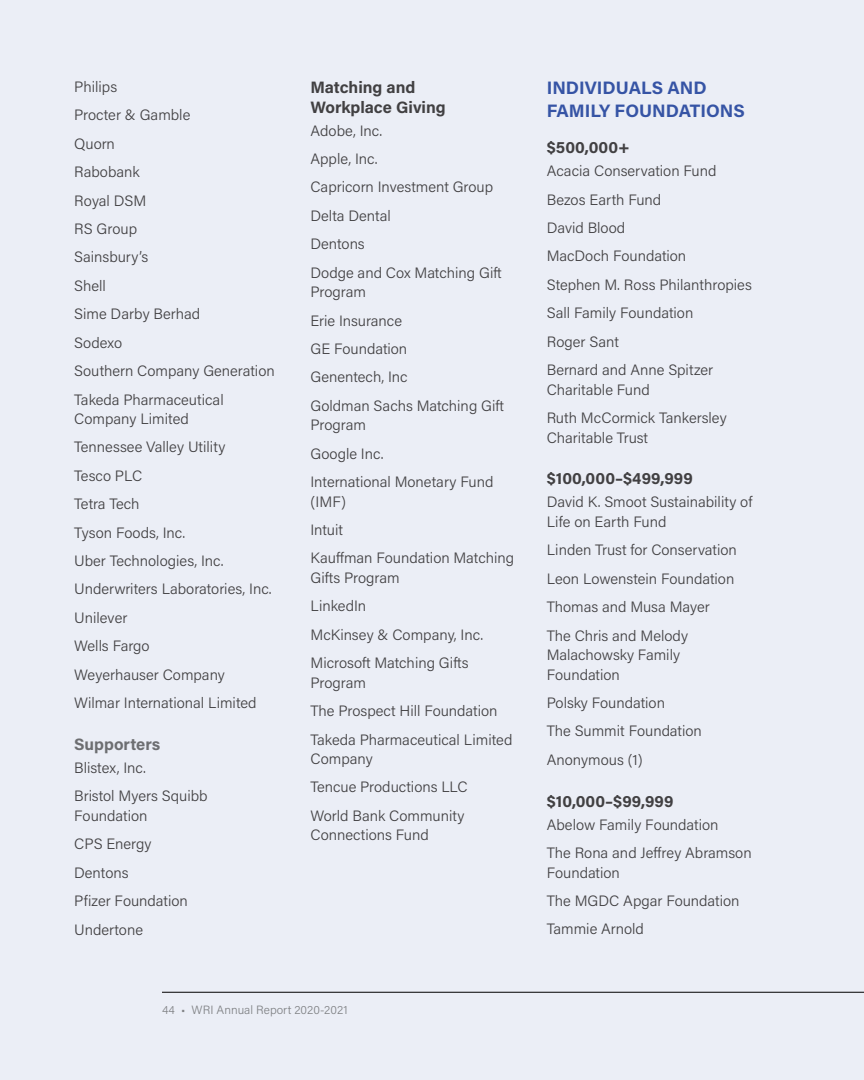
<style>
.page{position:relative;width:864px;height:1080px;background:#ebeef6}
.page>*{position:absolute;margin:0;border:0;box-sizing:border-box;transform-origin:0 0}
.t1{font:700 18px/22.5px "Acumin Pro";color:#3654a5}
.t2{font:700 16.5px/19.5px "Acumin Pro";color:#414042}
.t3{font:700 16.5px "Acumin Pro";color:#6d6e71}
.t4{font:300 15px/28.3px "Acumin Pro";color:#414042}
.t5{font:300 12px "Acumin Pro";color:#808285}
</style>
<div class="page">
<hr style="left:162px;top:992px;width:702px;height:1px;background:#000">
<hr style="left:863px;top:0;width:1px;height:324px;background:#adcfb7">
<p class="t4" style="left:74px;top:72px;width:202px">Philips<br>Procter &amp; Gamble<br>Quorn<br>Rabobank<br>Royal DSM<br>RS Group<br>Sainsbury’s<br>Shell<br>Sime Darby Berhad<br>Sodexo<br>Southern Company Generation<br>Takeda Pharmaceutical</p>
<p class="t4" style="left:74px;top:404px;width:199px">Company Limited<br>Tennessee Valley Utility<br>Tesco PLC<br>Tetra Tech<br>Tyson Foods, Inc.<br>Uber Technologies, Inc.<br>Underwriters Laboratories, Inc.<br>Unilever<br>Wells Fargo<br>Weyerhauser Company<br>Wilmar International Limited</p>
<p class="t3" style="left:74px;top:733px;width:88px">Supporters</p>
<p class="t4" style="left:74px;top:753px;width:135px">Blistex, Inc.<br>Bristol Myers Squibb</p>
<p class="t4" style="left:74px;top:801px;width:115px">Foundation<br>CPS Energy<br>Dentons<br>Pfizer Foundation<br>Undertone</p>
<p class="t2" style="left:310px;top:77px;width:137px">Matching and<br>Workplace Giving</p>
<p class="t4" style="left:310px;top:116px;width:193px">Adobe, Inc.<br>Apple, Inc.<br>Capricorn Investment Group<br>Delta Dental<br>Dentons<br>Dodge and Cox Matching Gift</p>
<p class="t4" style="left:310px;top:277px;width:195px">Program<br>Erie Insurance<br>GE Foundation<br>Genentech, Inc<br>Goldman Sachs Matching Gift</p>
<p class="t4" style="left:310px;top:410px;width:184px">Program<br>Google Inc.<br>International Monetary Fund</p>
<p class="t4" style="left:310px;top:487px;width:205px">(IMF)<br>Intuit<br>Kauffman Foundation Matching</p>
<p class="t4" style="left:310px;top:563px;width:174px">Gifts Program<br>LinkedIn<br>McKinsey &amp; Company, Inc.<br>Microsoft Matching Gifts</p>
<p class="t4" style="left:310px;top:668px;width:203px">Program<br>The Prospect Hill Foundation<br>Takeda Pharmaceutical Limited</p>
<p class="t4" style="left:310px;top:744px;width:159px">Company<br>Tencue Productions LLC<br>World Bank Community</p>
<p class="t4" style="left:310px;top:820px;width:120px">Connections Fund</p>
<p class="t5" style="left:162px;top:1001px;width:187px">44 • WRI Annual Report 2020-2021</p>
<p class="t1" style="left:547px;top:76px;width:200px">INDIVIDUALS AND<br>FAMILY FOUNDATIONS</p>
<p class="t2" style="left:547px;top:137px;width:85px">$500,000+</p>
<p class="t4" style="left:547px;top:156px;width:207px">Acacia Conservation Fund<br>Bezos Earth Fund<br>David Blood<br>MacDoch Foundation<br>Stephen M. Ross Philanthropies<br>Sall Family Foundation<br>Roger Sant<br>Bernard and Anne Spitzer</p>
<p class="t4" style="left:547px;top:375px;width:182px">Charitable Fund<br>Ruth McCormick Tankersley</p>
<p class="t4" style="left:547px;top:423px;width:103px">Charitable Trust</p>
<p class="t2" style="left:547px;top:468px;width:148px">$100,000–$499,999</p>
<p class="t4" style="left:547px;top:492px;width:207px;line-height:19.5px">David K. Smoot Sustainability of<br>Life on Earth Fund</p>
<p class="t4" style="left:547px;top:535px;width:192px">Linden Trust for Conservation<br>Leon Lowenstein Foundation<br>Thomas and Musa Mayer<br>The Chris and Melody</p>
<p class="t4" style="left:547px;top:645px;width:135px;line-height:19.5px">Malachowsky Family<br>Foundation</p>
<p class="t4" style="left:547px;top:688px;width:157px">Polsky Foundation<br>The Summit Foundation<br>Anonymous (1)</p>
<p class="t2" style="left:547px;top:790px;width:128px">$10,000–$99,999</p>
<p class="t4" style="left:547px;top:810px;width:206px">Abelow Family Foundation<br>The Rona and Jeffrey Abramson</p>
<p class="t4" style="left:547px;top:858px;width:194px">Foundation<br>The MGDC Apgar Foundation<br>Tammie Arnold</p>
</div>
